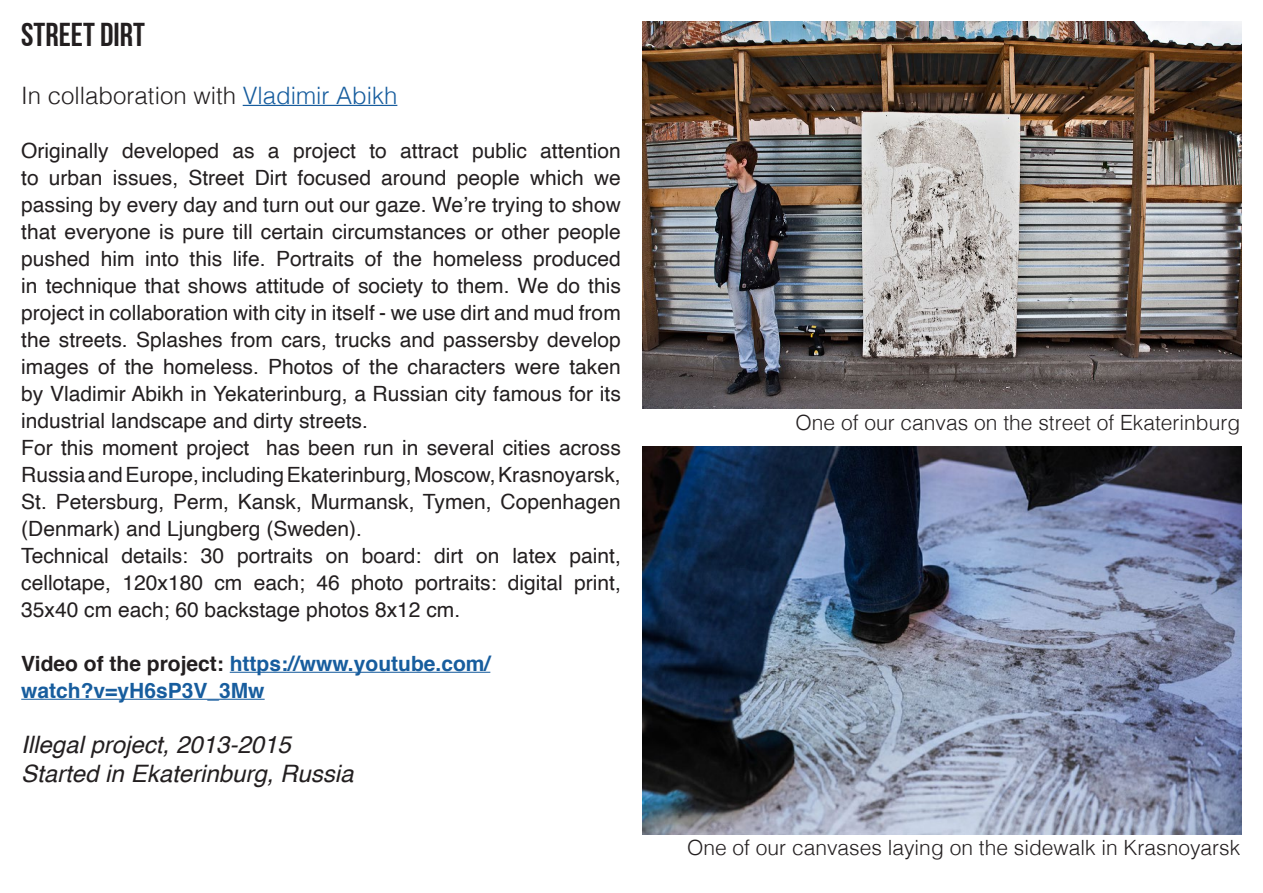
<style>
.page{position:relative;width:1263px;height:893px;background:#fff}
.page>*{position:absolute;margin:0;border:0;box-sizing:border-box;transform-origin:0 0}
.t1{font:33px "Bebas Neue Cyrillic";color:#231f20}
.t2{font:italic 24px "Helvetica";color:#231f20}
.t3{font:300 24px "Helvetica";color:#231f20}
.t4{font:21px/27px "Helvetica";color:#231f20;text-align:justify}
.t5{font:300 21px "Helvetica";color:#231f20}
.t6{font:700 21px/27px "Helvetica";color:#175d9e}
.s1{color:#175d9e}
.s2{color:#231f20}
</style>
<div class="page">
<img style="left:642px;top:21px;width:600px;height:388px">
<hr style="left:243px;top:105px;width:154px;height:1px;background:#175d9e">
<hr style="left:230px;top:672px;width:260px;height:1px;background:#175d9e">
<hr style="left:21px;top:699px;width:244px;height:1px;background:#175d9e">
<img style="left:642px;top:446px;width:600px;height:388px">
<p class="t1" style="left:21px;top:16px;width:125px">STREET DIRT</p>
<p class="t3" style="left:21px;top:75px;width:378px">In collaboration with <span class="s1">Vladimir Abikh</span></p>
<p class="t4" style="left:21px;top:137px;width:601px">Originally developed as a project to attract public attention to urban issues, Street Dirt focused around people which we passing by every day and turn out our gaze. We’re trying to show that everyone is pure till certain circumstances or other people pushed him into this life. Portraits of the homeless produced in technique that shows attitude of society to them. We do this project in collaboration with city in itself - we use dirt and mud from the streets. Splashes from cars, trucks and passersby develop images of the homeless. Photos of the characters were taken by Vladimir Abikh in Yekaterinburg, a Russian city famous for its industrial landscape and dirty streets.</p>
<p class="t4" style="left:21px;top:434px;width:601px">For this moment project has been run in several cities across Russia and Europe, including Ekaterinburg, Moscow, Krasnoyarsk, St. Petersburg, Perm, Kansk, Murmansk, Tymen, Copenhagen (Denmark) and Ljungberg (Sweden).</p>
<p class="t4" style="left:21px;top:542px;width:601px">Technical details: 30 portraits on board: dirt on latex paint, cellotape, 120x180 cm each; 46 photo portraits: digital print, 35x40 cm each; 60 backstage photos 8x12 cm.</p>
<p class="t6" style="left:21px;top:650px;width:471px"><span class="s2">Video of the project:</span> https://www.youtube.com/ watch?v=yH6sP3V_3Mw</p>
<p class="t2" style="left:21px;top:726px;width:271px">Illegal project, 2013-2015</p>
<p class="t2" style="left:21px;top:755px;width:334px">Started in Ekaterinburg, Russia</p>
<p class="t5" style="left:795px;top:405px;width:446px">One of our canvas on the street of Ekaterinburg</p>
<p class="t5" style="left:687px;top:830px;width:555px">One of our canvases laying on the sidewalk in Krasnoyarsk</p>
</div>
